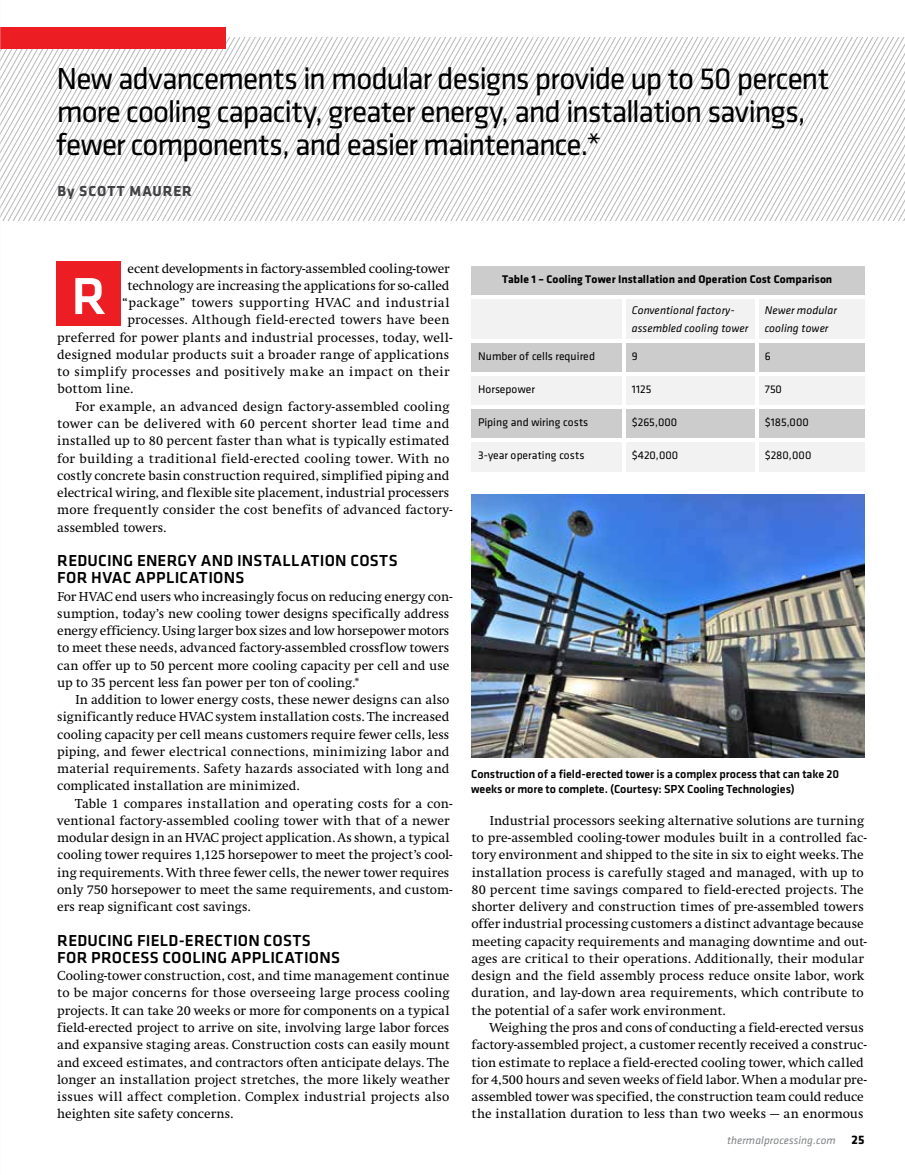
<style>
.page{position:relative;width:905px;height:1175px;background:#fff}
.page>*{position:absolute;margin:0;border:0;box-sizing:border-box;transform-origin:0 0}
.t1{font:500 54px "Klavika Basic";color:#fff}
.t2{font:31.5px/33px "Klavika Basic";letter-spacing:-.035em;color:#000}
.t3{font:500 16.5px/17.2px "Klavika Basic";letter-spacing:.015em;color:#000}
.t4{font:700 15px "Klavika Basic";letter-spacing:.065em;color:#414042}
.t5{font:13.5px/17.2px "Swift";letter-spacing:.005em;color:#000}
.t6{font:13.5px "Swift";letter-spacing:.025em;color:#000}
.t7{font:13.5px "Swift";letter-spacing:.03em;color:#000}
.t8{font:500 12px/15px "Klavika Basic";letter-spacing:-.005em;color:#000}
.t9{font:11.55px "Klavika Basic";color:#000}
.t10{font:italic 11.55px/17.5px "Klavika Basic";color:#000}
.t11{font:700 11.55px "Klavika Basic";color:#000}
.t12{font:italic 11.25px "Klavika Basic";letter-spacing:.01em;color:#808285}
.s1{font-weight:700;font-style:normal;font-size:12.75px;color:#000}
</style>
<div class="page">
<svg style="left:1px;top:38px;width:903px;height:183px"></svg>
<div style="left:0;top:27px;width:225px;height:21px;background:#ed1d24"></div>
<img style="left:0;top:0;width:1px;height:1174px">
<div style="left:57px;top:262px;width:64px;height:64px;background:#ed1d24"></div>
<div style="left:471px;top:266px;width:393px;height:29px;background:#ccc"></div>
<div style="left:471px;top:299px;width:151px;height:40px;background:#f2f2f2"></div>
<div style="left:625px;top:299px;width:130px;height:40px;background:#f2f2f2"></div>
<div style="left:758px;top:299px;width:106px;height:40px;background:#f2f2f2"></div>
<div style="left:471px;top:343px;width:151px;height:30px;background:#ccc"></div>
<div style="left:625px;top:343px;width:130px;height:30px;background:#ccc"></div>
<div style="left:758px;top:343px;width:106px;height:30px;background:#ccc"></div>
<div style="left:471px;top:376px;width:151px;height:29px;background:#f2f2f2"></div>
<div style="left:625px;top:376px;width:130px;height:29px;background:#f2f2f2"></div>
<div style="left:758px;top:376px;width:106px;height:29px;background:#f2f2f2"></div>
<div style="left:471px;top:409px;width:151px;height:30px;background:#ccc"></div>
<div style="left:625px;top:409px;width:130px;height:30px;background:#ccc"></div>
<div style="left:758px;top:409px;width:106px;height:30px;background:#ccc"></div>
<div style="left:471px;top:442px;width:151px;height:29px;background:#f2f2f2"></div>
<div style="left:625px;top:442px;width:130px;height:29px;background:#f2f2f2"></div>
<div style="left:758px;top:442px;width:106px;height:29px;background:#f2f2f2"></div>
<img style="left:471px;top:494px;width:393px;height:263px">
<h2 class="t2" style="left:56px;top:61px;width:775px">New advancements in modular designs provide up to 50 percent more cooling capacity, greater energy, and installation savings, fewer components, and easier maintenance.*</h2>
<p class="t4" style="left:58px;top:180px;width:136px">By SCOTT MAURER</p>
<p class="t5" style="left:127px;top:260px;width:324px">ecent developments in factory-assembled cooling-tower</p>
<p class="t5" style="left:128px;top:277px;width:323px">technology are increasing the applications for so-called</p>
<p class="t6" style="left:122px;top:295px;width:329px">“package” towers supporting HVAC and industrial</p>
<p class="t5" style="left:127px;top:312px;width:324px">processes. Although field-erected towers have been</p>
<p class="t5" style="left:57px;top:329px;width:396px">preferred for power plants and industrial processes, today, well-</p>
<p class="t5" style="left:57px;top:346px;width:393px">designed modular products suit a broader range of applications</p>
<p class="t7" style="left:57px;top:364px;width:394px">to simplify processes and positively make an impact on their</p>
<p class="t5" style="left:57px;top:381px;width:77px">bottom line.</p>
<p class="t5" style="left:75px;top:398px;width:376px">For example, an advanced design factory-assembled cooling</p>
<p class="t6" style="left:57px;top:416px;width:394px">tower can be delivered with 60 percent shorter lead time and</p>
<p class="t5" style="left:57px;top:432px;width:394px">installed up to 80 percent faster than what is typically estimated</p>
<p class="t5" style="left:57px;top:450px;width:393px">for building a traditional field-erected cooling tower. With no</p>
<p class="t5" style="left:57px;top:467px;width:394px">costly concrete basin construction required, simplified piping and</p>
<p class="t5" style="left:57px;top:484px;width:393px">electrical wiring, and flexible site placement, industrial processers</p>
<p class="t5" style="left:57px;top:501px;width:396px">more frequently consider the cost benefits of advanced factory-</p>
<p class="t5" style="left:57px;top:519px;width:111px">assembled towers.</p>
<p class="t3" style="left:57px;top:551px;width:342px">REDUCING ENERGY AND INSTALLATION COSTS<br>FOR HVAC APPLICATIONS</p>
<p class="t5" style="left:57px;top:588px;width:396px">For HVAC end users who increasingly focus on reducing energy con&shy;sumption, today’s new cooling tower designs specifically address energy efficiency. Using larger box sizes and low horsepower motors to meet these needs, advanced factory-assembled crossflow towers can offer up to 50 percent more cooling capacity per cell and use up to 35 percent less fan power per ton of cooling.*</p>
<p class="t5" style="left:57px;top:691px;width:394px;text-align:justify;text-indent:18px">In addition to lower energy costs, these newer designs can also significantly reduce HVAC system installation costs. The increased cooling capacity per cell means customers require fewer cells, less piping, and fewer electrical connections, minimizing labor and material requirements. Safety hazards associated with long and complicated installation are minimized.</p>
<p class="t5" style="left:57px;top:795px;width:396px;text-indent:18px">Table 1 compares installation and operating costs for a con&shy;ventional factory-assembled cooling tower with that of a newer modular design in an HVAC project application. As shown, a typical cooling tower requires 1,125 horsepower to meet the project’s cool&shy;ing requirements. With three fewer cells, the newer tower requires only 750 horsepower to meet the same requirements, and custom&shy;ers reap significant cost savings.</p>
<p class="t3" style="left:57px;top:931px;width:284px">REDUCING FIELD-ERECTION COSTS<br>FOR PROCESS COOLING APPLICATIONS</p>
<p class="t5" style="left:57px;top:967px;width:394px;text-align:justify">Cooling-tower construction, cost, and time management continue to be major concerns for those overseeing large process cooling projects. It can take 20 weeks or more for components on a typical field-erected project to arrive on site, involving large labor forces and expansive staging areas. Construction costs can easily mount and exceed estimates, and contractors often anticipate delays. The longer an installation project stretches, the more likely weather issues will affect completion. Complex industrial projects also heighten site safety concerns.</p>
<h1 class="t1" style="left:71px;top:259px;width:37px">R</h1>
<p class="t11" style="left:502px;top:270px;width:332px">Table 1 – Cooling Tower Installation and Operation Cost Comparison</p>
<p class="t10" style="left:631px;top:301px;width:118px">Conventional factory&shy;assembled cooling tower</p>
<p class="t10" style="left:764px;top:301px;width:74px">Newer modular cooling tower</p>
<p class="t9" style="left:478px;top:349px;width:118px">Number of cells required</p>
<p class="t9" style="left:631px;top:349px;width:7px">9</p>
<p class="t9" style="left:764px;top:349px;width:7px">6</p>
<p class="t9" style="left:478px;top:381px;width:58px">Horsepower</p>
<p class="t9" style="left:631px;top:381px;width:21px">1125</p>
<p class="t9" style="left:764px;top:381px;width:19px">750</p>
<p class="t9" style="left:478px;top:415px;width:111px">Piping and wiring costs</p>
<p class="t9" style="left:631px;top:415px;width:47px">$265,000</p>
<p class="t9" style="left:764px;top:415px;width:46px">$185,000</p>
<p class="t9" style="left:478px;top:448px;width:108px">3-year operating costs</p>
<p class="t9" style="left:631px;top:448px;width:48px">$420,000</p>
<p class="t9" style="left:764px;top:448px;width:48px">$280,000</p>
<p class="t8" style="left:471px;top:766px;width:369px">Construction of a field-erected tower is a complex process that can take 20 weeks or more to complete. (Courtesy: SPX Cooling Technologies)</p>
<p class="t5" style="left:471px;top:812px;width:397px;text-indent:18px">Industrial processors seeking alternative solutions are turning to pre-assembled cooling-tower modules built in a controlled fac&shy;tory environment and shipped to the site in six to eight weeks. The installation process is carefully staged and managed, with up to 80 percent time savings compared to field-erected projects. The shorter delivery and construction times of pre-assembled towers offer industrial processing customers a distinct advantage because meeting capacity requirements and managing downtime and out&shy;ages are critical to their operations. Additionally, their modular design and the field assembly process reduce onsite labor, work duration, and lay-down area requirements, which contribute to the potential of a safer work environment.</p>
<p class="t5" style="left:471px;top:1019px;width:396px;text-indent:18px">Weighing the pros and cons of conducting a field-erected versus factory-assembled project, a customer recently received a construc&shy;tion estimate to replace a field-erected cooling tower, which called for 4,500 hours and seven weeks of field labor. When a modular pre&shy;assembled tower was specified, the construction team could reduce the installation duration to less than two weeks — an enormous</p>
<p class="t12" style="left:727px;top:1133px;width:139px">thermalprocessing.com <span class="s1">25</span></p>
</div>
